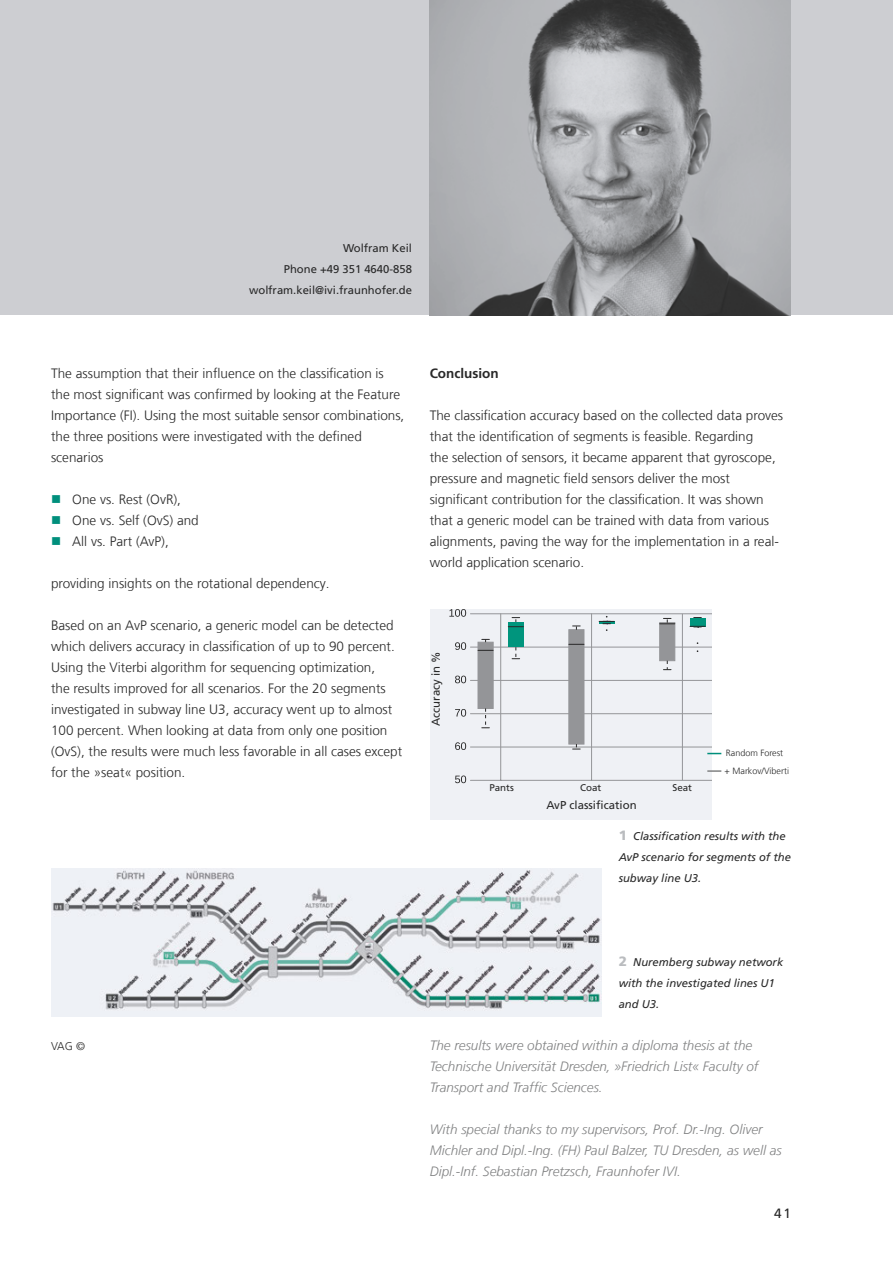
<style>
.page{position:relative;width:893px;height:1263px;background:#fff}
.page>*{position:absolute;margin:0;border:0;box-sizing:border-box;transform-origin:0 0}
.t1{font:300 13.5px/21px "Frutiger LT Com";color:#282828}
.t2{font:italic 300 13.5px/21px "Frutiger LT Com";color:#818283}
.t3{font:700 13.5px "Frutiger LT Com";color:#282828}
.t4{font:13.5px "Frutiger LT Com";color:#282828}
.t5{font:11.4px "Frutiger";color:#282828}
.t6{font:italic 11.25px/21px "Frutiger LT Com";color:#282828}
.t7{font:11.25px/21px "Frutiger LT Com";color:#282828;text-align:right}
.t8{font:300 11.25px "Frutiger LT Com";color:#282828}
.t9{font:9.75px "Frutiger";color:#282828}
.t10{font:300 9px/18px "Frutiger LT Com";color:#282828}
.s1{font-weight:900;font-style:normal;font-size:13.5px;color:#babcbf}
</style>
<div class="page">
<div style="left:0;top:0;width:893px;height:315px;background:#cdced2"></div>
<img style="left:51px;top:868px;width:551px;height:148px">
<div style="left:430px;top:609px;width:281px;height:210px;background:#eff1f5"></div>
<hr style="left:500px;top:614px;width:1px;height:166px;background:#949598">
<hr style="left:591px;top:614px;width:1px;height:166px;background:#949598">
<hr style="left:470px;top:780px;width:241px;height:1px;background:#949598">
<svg style="left:455px;top:775px;width:11px;height:8px"></svg>
<hr style="left:470px;top:747px;width:241px;height:1px;background:#949598">
<svg style="left:455px;top:742px;width:11px;height:8px"></svg>
<hr style="left:470px;top:713px;width:241px;height:1px;background:#949598">
<svg style="left:455px;top:709px;width:11px;height:8px"></svg>
<hr style="left:470px;top:680px;width:241px;height:1px;background:#949598">
<svg style="left:455px;top:676px;width:11px;height:7px"></svg>
<hr style="left:470px;top:647px;width:241px;height:1px;background:#949598">
<svg style="left:455px;top:642px;width:11px;height:8px"></svg>
<hr style="left:470px;top:613px;width:241px;height:1px;background:#949598">
<svg style="left:449px;top:609px;width:17px;height:8px"></svg>
<div style="left:478px;top:642px;width:15px;height:67px;background:#949598"></div>
<div style="left:569px;top:629px;width:15px;height:115px;background:#949598"></div>
<div style="left:659px;top:622px;width:16px;height:39px;background:#949598;border:1px solid #949598"></div>
<svg style="left:482px;top:708px;width:7px;height:20px"></svg>
<svg style="left:482px;top:639px;width:7px;height:3px"></svg>
<svg style="left:478px;top:650px;width:15px;height:1px"></svg>
<svg style="left:512px;top:647px;width:8px;height:12px"></svg>
<svg style="left:573px;top:744px;width:7px;height:6px"></svg>
<svg style="left:573px;top:626px;width:7px;height:4px"></svg>
<svg style="left:569px;top:644px;width:15px;height:1px"></svg>
<svg style="left:599px;top:616px;width:15px;height:15px"></svg>
<svg style="left:663px;top:661px;width:8px;height:9px"></svg>
<svg style="left:660px;top:618px;width:15px;height:6px"></svg>
<hr style="left:682px;top:614px;width:1px;height:166px;background:#949598">
<div style="left:690px;top:618px;width:15px;height:9px;background:#00957d"></div>
<div style="left:508px;top:622px;width:15px;height:25px;background:#00957d"></div>
<svg style="left:690px;top:626px;width:15px;height:2px"></svg>
<svg style="left:508px;top:617px;width:15px;height:10px"></svg>
<svg style="left:707px;top:770px;width:14px;height:2px"></svg>
<img style="left:429px;top:0;width:362px;height:315px">
<svg style="left:707px;top:750px;width:14px;height:5px"></svg>
<p class="t7" style="left:249px;top:238px;width:164px">Wolfram Keil<br>Phone +49 351 4640-858 wolfram.keil@ivi.fraunhofer.de</p>
<p class="t1" style="left:51px;top:363px;width:355px">The assumption that their influence on the classification is the most significant was confirmed by looking at the Feature Importance (FI). Using the most suitable sensor combinations, the three positions were investigated with the defined scenarios</p>
<p class="t1" style="left:72px;top:489px;width:128px">One vs. Rest (OvR),<br>One vs. Self (OvS) and<br>All vs. Part (AvP),</p>
<p class="t1" style="left:51px;top:573px;width:280px">providing insights on the rotational dependency.</p>
<p class="t1" style="left:51px;top:615px;width:353px">Based on an AvP scenario, a generic model can be detected which delivers accuracy in classification of up to 90 percent.<br>Using the Viterbi algorithm for sequencing optimization,<br>the results improved for all scenarios. For the 20 segments investigated in subway line U3, accuracy went up to almost 100 percent. When looking at data from only one position (OvS), the results were much less favorable in all cases except for the »seat« position.</p>
<p class="t3" style="left:430px;top:365px;width:70px">Conclusion</p>
<p class="t1" style="left:430px;top:405px;width:355px">The classification accuracy based on the collected data proves that the identification of segments is feasible. Regarding<br>the selection of sensors, it became apparent that gyroscope, pressure and magnetic field sensors deliver the most significant contribution for the classification. It was shown that a generic model can be trained with data from various alignments, paving the way for the implementation in a real&shy;world application scenario.</p>
<p class="t5" style="left:429px;top:726px;width:76px;rotate:-90deg">Accuracy in %</p>
<p class="t9" style="left:489px;top:782px;width:26px">Pants</p>
<p class="t9" style="left:580px;top:782px;width:23px">Coat</p>
<p class="t9" style="left:672px;top:782px;width:21px">Seat</p>
<p class="t5" style="left:546px;top:799px;width:92px">AvP classification</p>
<p class="t10" style="left:725px;top:744px;width:66px">Random Forest + Markov/Viberti</p>
<p class="t6" style="left:619px;top:826px;width:174px"><span class="s1">1</span> Classification results with the<br>AvP scenario for segments of the subway line U3.</p>
<p class="t8" style="left:51px;top:1040px;width:36px">VAG ©</p>
<p class="t6" style="left:619px;top:952px;width:166px"><span class="s1">2</span> Nuremberg subway network with the investigated lines U1 and U3.</p>
<p class="t2" style="left:430px;top:1035px;width:330px">The results were obtained within a diploma thesis at the<br>Technische Universität Dresden, »Friedrich List« Faculty of<br>Transport and Traffic Sciences.</p>
<p class="t2" style="left:430px;top:1119px;width:354px">With special thanks to my supervisors, Prof. Dr.-Ing. Oliver<br>Michler and Dipl.-Ing. (FH) Paul Balzer, TU Dresden, as well as<br>Dipl.-Inf. Sebastian Pretzsch, Fraunhofer IVI.</p>
<p class="t4" style="left:774px;top:1205px;width:18px">41</p>
</div>
